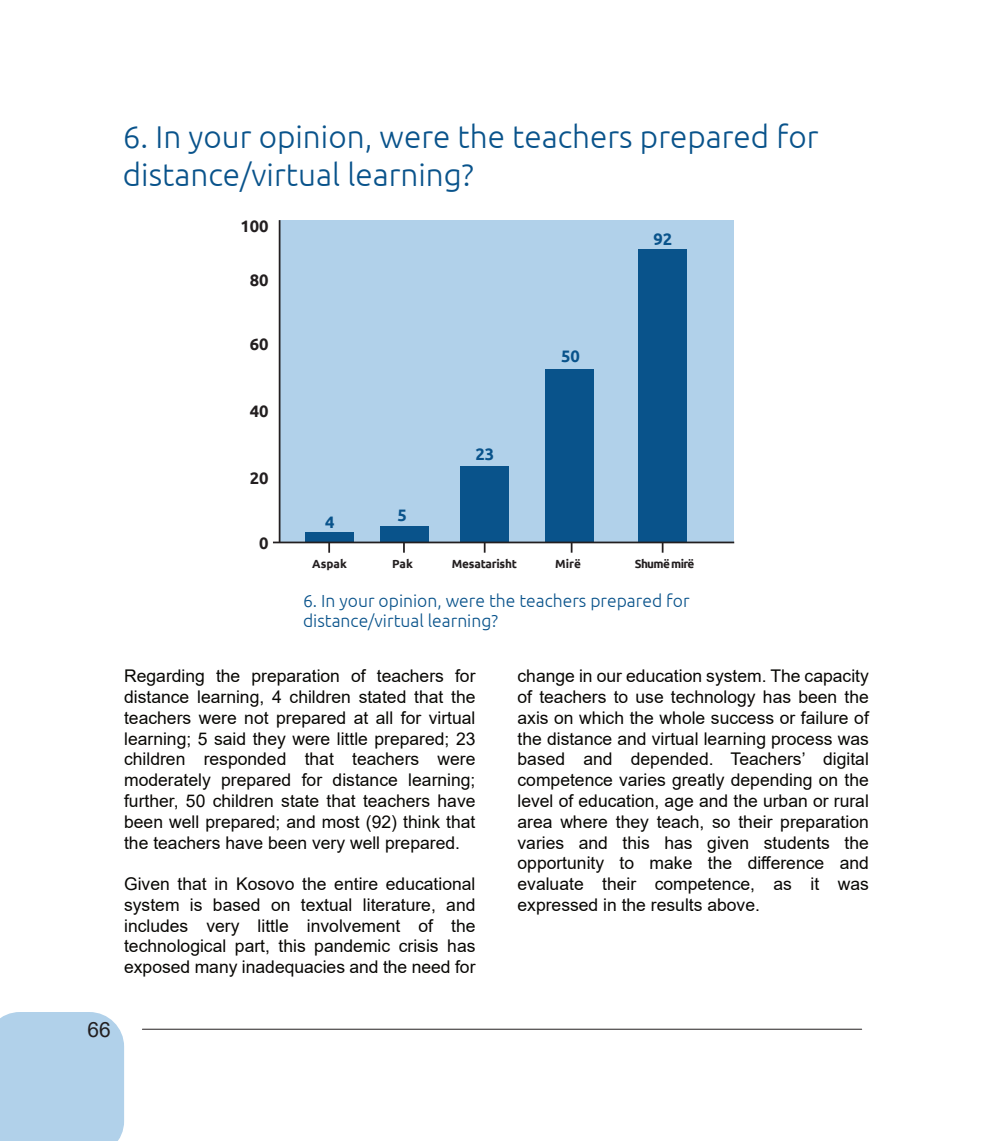
<style>
.page{position:relative;width:993px;height:1141px;background:#fff}
.page>*{position:absolute;margin:0;border:0;box-sizing:border-box;transform-origin:0 0}
.t1{font:300 31.5px/37.3px "Ubuntu";color:#09538b}
.t2{font:21px "Arial";color:#231f20}
.t3{font:17.5px/20.8px "Arial";color:#080704;text-align:justify}
.t4{font:300 17.5px/20.7px "Ubuntu";color:#09538b}
.t5{font:700 16.62px "Ubuntu";color:#231f20}
.t6{font:700 16.62px "Ubuntu";color:#09538b}
.t7{font:700 11.72px "Ubuntu";letter-spacing:-.02em;color:#231f20}
.t8{font:700 11.72px "Ubuntu";letter-spacing:-.06em;color:#231f20}
</style>
<div class="page">
<div style="left:0;top:1012px;width:124px;height:129px;background:#b1d1ea"></div>
<hr style="left:142px;top:1029px;width:719px;height:1px;background:#231f20">
<div style="left:279px;top:220px;width:455px;height:322px;background:#b1d1ea"></div>
<div style="left:545px;top:369px;width:48px;height:174px;background:#09538b"></div>
<div style="left:638px;top:250px;width:48px;height:293px;background:#09538b"></div>
<div style="left:460px;top:466px;width:49px;height:77px;background:#09538b"></div>
<div style="left:379px;top:526px;width:49px;height:17px;background:#09538b"></div>
<div style="left:305px;top:532px;width:48px;height:11px;background:#09538b"></div>
<hr style="left:278px;top:220px;width:2px;height:322px;background:#231f20">
<svg style="left:328px;top:543px;width:2px;height:10px"></svg>
<svg style="left:483px;top:543px;width:2px;height:10px"></svg>
<svg style="left:570px;top:543px;width:2px;height:10px"></svg>
<svg style="left:661px;top:543px;width:2px;height:10px"></svg>
<hr style="left:273px;top:542px;width:461px;height:1px;background:#231f20">
<h1 class="t1" style="left:123px;top:121px;width:697px">6. In your opinion, were the teachers prepared for distance/virtual learning?</h1>
<p class="t5" style="left:240px;top:219px;width:30px">100</p>
<p class="t5" style="left:250px;top:273px;width:20px">80</p>
<p class="t6" style="left:653px;top:232px;width:20px">92</p>
<p class="t5" style="left:250px;top:337px;width:20px">60</p>
<p class="t5" style="left:250px;top:404px;width:20px">40</p>
<p class="t5" style="left:250px;top:471px;width:20px">20</p>
<p class="t5" style="left:259px;top:537px;width:11px">0</p>
<p class="t6" style="left:325px;top:515px;width:11px">4</p>
<p class="t6" style="left:397px;top:508px;width:11px">5</p>
<p class="t6" style="left:475px;top:447px;width:20px">23</p>
<p class="t6" style="left:561px;top:349px;width:20px">50</p>
<p class="t7" style="left:312px;top:559px;width:36px">Aspak</p>
<p class="t7" style="left:392px;top:559px;width:22px">Pak</p>
<p class="t7" style="left:452px;top:559px;width:67px">Mesatarisht</p>
<p class="t7" style="left:555px;top:559px;width:27px">Mirë</p>
<p class="t8" style="left:634px;top:559px;width:61px">Shumë mirë</p>
<p class="t4" style="left:303px;top:591px;width:388px">6. In your opinion, were the teachers prepared for distance/virtual learning?</p>
<p class="t3" style="left:124px;top:667px;width:353px">Regarding the preparation of teachers for distance learning, 4 children stated that the teachers were not prepared at all for virtual learning; 5 said they were little prepared; 23 children responded that teachers were moderately prepared for distance learning; further, 50 children state that teachers have been well prepared; and most (92) think that the teachers have been very well prepared.</p>
<p class="t3" style="left:124px;top:875px;width:353px">Given that in Kosovo the entire educational system is based on textual literature, and includes very little involvement of the technological part, this pandemic crisis has exposed many inadequacies and the need for</p>
<p class="t3" style="left:517px;top:667px;width:353px">change in our education system. The capacity of teachers to use technology has been the axis on which the whole success or failure of the distance and virtual learning process was based and depended. Teachers’ digital competence varies greatly depending on the level of education, age and the urban or rural area where they teach, so their preparation varies and this has given students the opportunity to make the difference and evaluate their competence, as it was expressed in the results above.</p>
<p class="t2" style="left:87px;top:1021px;width:25px">66</p>
</div>
